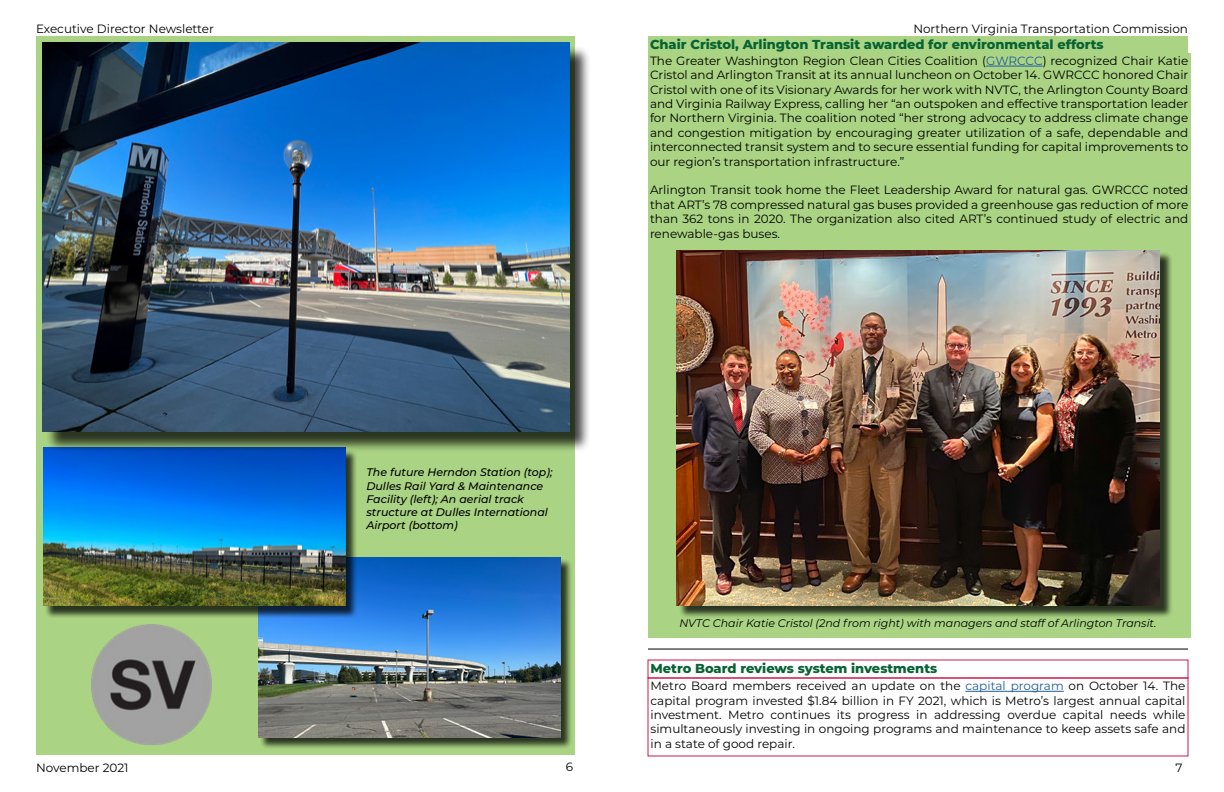
<style>
.page{position:relative;width:1224px;height:792px;background:#fff}
.page>*{position:absolute;margin:0;border:0;box-sizing:border-box;transform-origin:0 0}
.t1{font:800 13px "Montserrat";color:#076333}
.t2{font:12px/14.4px "Montserrat";color:#000;text-align:justify}
.t3{font:italic 500 11px/13.2px "Montserrat";color:#000}
.t4{font:italic 11px "Montserrat";color:#000}
.s1{color:#215e9e}
</style>
<div class="page">
<div style="left:36px;top:36px;width:540px;height:720px;background:#aad483"></div>
<div style="left:260px;top:559px;width:313px;height:191px;background:#000;opacity:.75"></div>
<img style="left:258px;top:557px;width:302px;height:180px">
<div style="left:45px;top:449px;width:313px;height:169px;background:#000;opacity:.75"></div>
<img style="left:43px;top:447px;width:302px;height:159px">
<div style="left:45px;top:46px;width:546px;height:407px;background:#000;opacity:.75"></div>
<img style="left:42px;top:42px;width:527px;height:389px">
<img style="left:91px;top:624px;width:120px;height:120px">
<div style="left:648px;top:53px;width:542px;height:585px;background:#aad483"></div>
<hr style="left:986px;top:66px;width:57px;height:1px;background:#215e9e">
<div style="left:648px;top:36px;width:540px;height:17px;background:#aad483"></div>
<hr style="left:965px;top:691px;width:99px;height:1px;background:#215e9e">
<div style="left:648px;top:678px;width:540px;height:78px;border:1px solid #d11947"></div>
<div style="left:648px;top:660px;width:540px;height:18px;border:1px solid #d11947"></div>
<hr style="left:648px;top:649px;width:540px;height:1px;background:#000">
<div style="left:678px;top:252px;width:494px;height:367px;background:#000;opacity:.75"></div>
<img style="left:676px;top:250px;width:484px;height:356px">
<p class="t2" style="left:36px;top:21px;width:180px">Executive Director Newsletter</p>
<p class="t3" style="left:366px;top:465px;width:188px">The future Herndon Station (top);<br>Dulles Rail Yard &amp; Maintenance<br>Facility (left); An aerial track structure at Dulles International<br>Airport (bottom)</p>
<p class="t2" style="left:913px;top:21px;width:276px">Northern Virginia Transportation Commission</p>
<p class="t1" style="left:650px;top:34px;width:455px">Chair Cristol, Arlington Transit awarded for environmental efforts</p>
<p class="t2" style="left:650px;top:53px;width:540px">The Greater Washington Region Clean Cities Coalition (<span class="s1">GWRCCC</span>) recognized Chair Katie Cristol and Arlington Transit at its annual luncheon on October 14. GWRCCC honored Chair Cristol with one of its Visionary Awards for her work with NVTC, the Arlington County Board and Virginia Railway Express, calling her “an outspoken and effective transportation leader for Northern Virginia. The coalition noted “her strong advocacy to address climate change and congestion mitigation by encouraging greater utilization of a safe, dependable and interconnected transit system and to secure essential funding for capital improvements to our region’s transportation infrastructure.”</p>
<p class="t2" style="left:650px;top:183px;width:540px">Arlington Transit took home the Fleet Leadership Award for natural gas. GWRCCC noted that ART’s 78 compressed natural gas buses provided a greenhouse gas reduction of more than 362 tons in 2020. The organization also cited ART’s continued study of electric and renewable-gas buses.</p>
<p class="t4" style="left:679px;top:615px;width:479px">NVTC Chair Katie Cristol (2nd from right) with managers and staff of Arlington Transit.</p>
<p class="t1" style="left:650px;top:659px;width:288px">Metro Board reviews system investments</p>
<p class="t2" style="left:651px;top:678px;width:537px">Metro Board members received an update on the <span class="s1">capital program</span> on October 14. The capital program invested $1.84 billion in FY 2021, which is Metro’s largest annual capital investment. Metro continues its progress in addressing overdue capital needs while simultaneously investing in ongoing programs and maintenance to keep assets safe and in a state of good repair.</p>
<p class="t2" style="left:566px;top:759px;width:9px">6</p>
<p class="t2" style="left:36px;top:760px;width:94px">November 2021</p>
<p class="t2" style="left:1176px;top:760px;width:9px">7</p>
</div>
